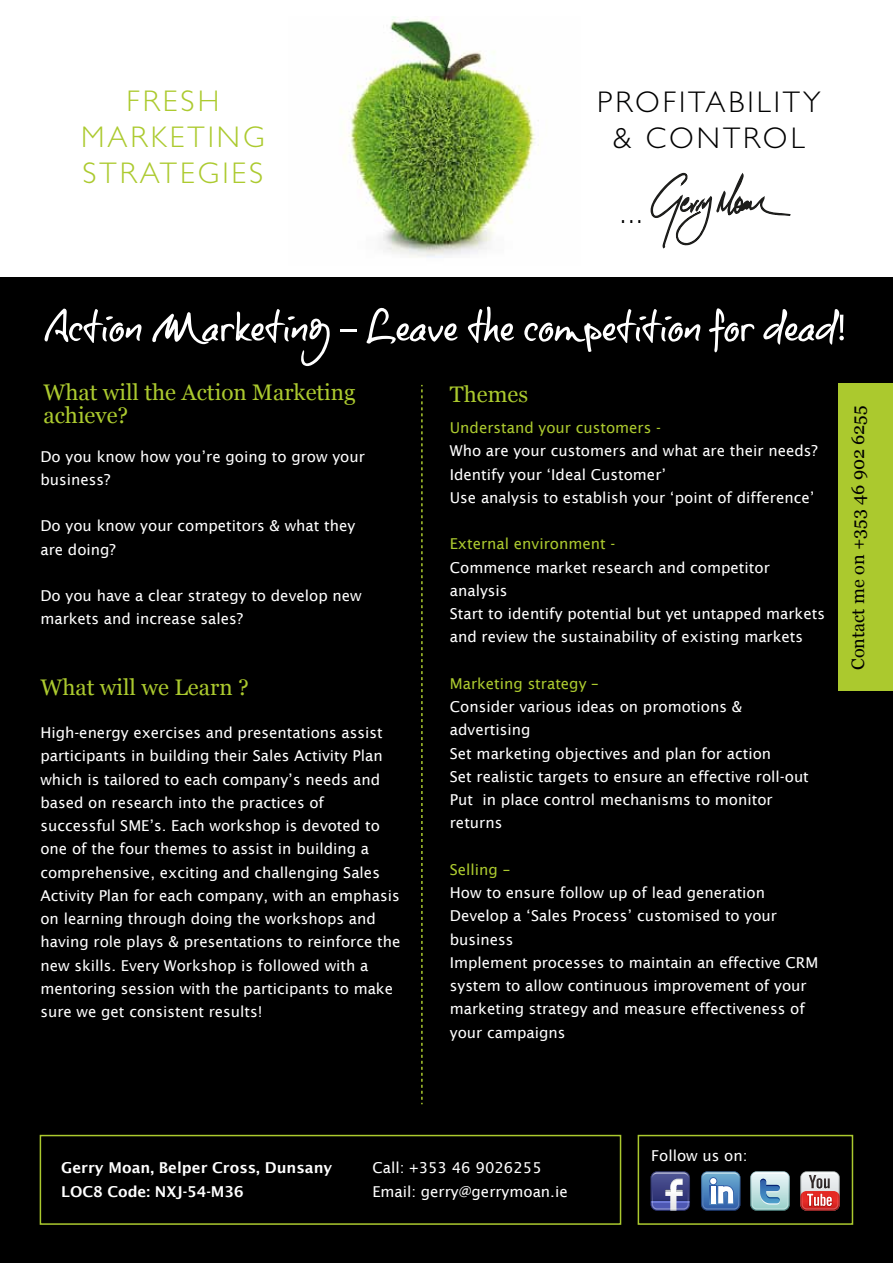
<style>
.page{position:relative;width:893px;height:1263px;background:#fff}
.page>*{position:absolute;margin:0;border:0;box-sizing:border-box;transform-origin:0 0}
.t1{font:300 30px/36px "Gill Sans";letter-spacing:.1em;color:#acca2f;text-align:center}
.t2{font:300 30px/36px "Gill Sans";letter-spacing:.1em;color:#000101;text-align:center}
.t3{font:22.5px/22.5px "Georgia";color:#acca2f}
.t4{font:22.5px "Georgia";color:#abc92e}
.t5{font:18px "Georgia";color:#000}
.t6{font:15px/23.2px "Lucida Sans";color:#fff}
.t7{font:15px "Lucida Sans";color:#acca2f}
.t8{font:600 15px/23.2px "Lucida Sans";color:#fff}
</style>
<div class="page">
<div style="left:0;top:277px;width:893px;height:986px;background:#000"></div>
<div style="left:838px;top:383px;width:55px;height:308px;background:#abc92e"></div>
<svg style="left:421px;top:385px;width:2px;height:719px"></svg>
<div style="left:40px;top:1135px;width:581px;height:90px;border:2px solid #abc92e"></div>
<div style="left:638px;top:1135px;width:215px;height:90px;border:2px solid #abc92e"></div>
<svg style="left:650px;top:1171px;width:40px;height:40px;background:#63689b"></svg>
<svg style="left:701px;top:1171px;width:39px;height:40px;background:#6f97c0"></svg>
<svg style="left:750px;top:1171px;width:40px;height:40px;background:#9dc0cb"></svg>
<svg style="left:800px;top:1171px;width:40px;height:40px;background:#c68786"></svg>
<img style="left:340px;top:16px;width:199px;height:242px">
<svg style="left:651px;top:172px;width:140px;height:77px"></svg>
<svg style="left:45px;top:309px;width:97px;height:34px"></svg>
<svg style="left:152px;top:309px;width:178px;height:57px"></svg>
<hr style="left:340px;top:329px;width:17px;height:3px;background:#fff">
<svg style="left:366px;top:308px;width:92px;height:36px"></svg>
<svg style="left:468px;top:307px;width:46px;height:36px"></svg>
<svg style="left:524px;top:309px;width:176px;height:43px"></svg>
<svg style="left:709px;top:308px;width:45px;height:44px"></svg>
<svg style="left:763px;top:309px;width:81px;height:36px"></svg>
<h1 class="t1" style="left:81px;top:83px;width:185px">FRESH<br>MARKETING<br>STRATEGIES</h1>
<h1 class="t2" style="left:597px;top:84px;width:225px">PROFITABILITY &amp; CONTROL</h1>
<h1 class="t2" style="left:620px;top:195px;width:23px">...</h1>
<h2 class="t3" style="left:43px;top:382px;width:314px">What will the Action Marketing achieve?</h2>
<p class="t6" style="left:40px;top:444px;width:326px">Do you know how you’re going to grow your business?</p>
<p class="t6" style="left:40px;top:514px;width:316px">Do you know your competitors &amp; what they are doing?</p>
<p class="t6" style="left:40px;top:584px;width:323px">Do you have a clear strategy to develop new markets and increase sales?</p>
<h2 class="t4" style="left:40px;top:673px;width:210px">What will we Learn ?</h2>
<p class="t6" style="left:40px;top:721px;width:362px">High-energy exercises and presentations assist participants in building their Sales Activity Plan which is tailored to each company’s needs and based on research into the practices of successful SME’s. Each workshop is devoted to one of the four themes to assist in building a comprehensive, exciting and challenging Sales Activity Plan for each company, with an emphasis on learning through doing the workshops and having role plays &amp; presentations to reinforce the new skills. Every Workshop is followed with a mentoring session with the participants to make sure we get consistent results!</p>
<h2 class="t4" style="left:450px;top:380px;width:80px">Themes</h2>
<p class="t7" style="left:450px;top:419px;width:213px">Understand your customers -</p>
<p class="t6" style="left:450px;top:439px;width:369px">Who are your customers and what are their needs?<br>Identify your ‘Ideal Customer’<br>Use analysis to establish your ‘point of difference’</p>
<p class="t7" style="left:450px;top:535px;width:167px">External environment -</p>
<p class="t6" style="left:450px;top:555px;width:377px">Commence market research and competitor analysis<br>Start to identify potential but yet untapped markets and review the sustainability of existing markets</p>
<p class="t7" style="left:450px;top:675px;width:150px">Marketing strategy –</p>
<p class="t6" style="left:450px;top:695px;width:361px">Consider various ideas on promotions &amp; advertising<br>Set marketing objectives and plan for action<br>Set realistic targets to ensure an effective roll-out Put in place control mechanisms to monitor returns</p>
<p class="t7" style="left:450px;top:861px;width:62px">Selling –</p>
<p class="t6" style="left:450px;top:881px;width:370px">How to ensure follow up of lead generation Develop a ‘Sales Process’ customised to your business<br>Implement processes to maintain an effective CRM system to allow continuous improvement of your marketing strategy and measure effectiveness of your campaigns</p>
<p class="t5" style="left:847px;top:670px;width:266px;rotate:-90deg">Contact me on +353 46 902 6255</p>
<p class="t8" style="left:61px;top:1156px;width:272px">Gerry Moan, Belper Cross, Dunsany<br>LOC8 Code: NXJ-54-M36</p>
<p class="t6" style="left:372px;top:1156px;width:197px">Call: +353 46 9026255<br>Email: gerry@gerrymoan.ie</p>
<p class="t6" style="left:651px;top:1144px;width:98px">Follow us on:</p>
</div>
